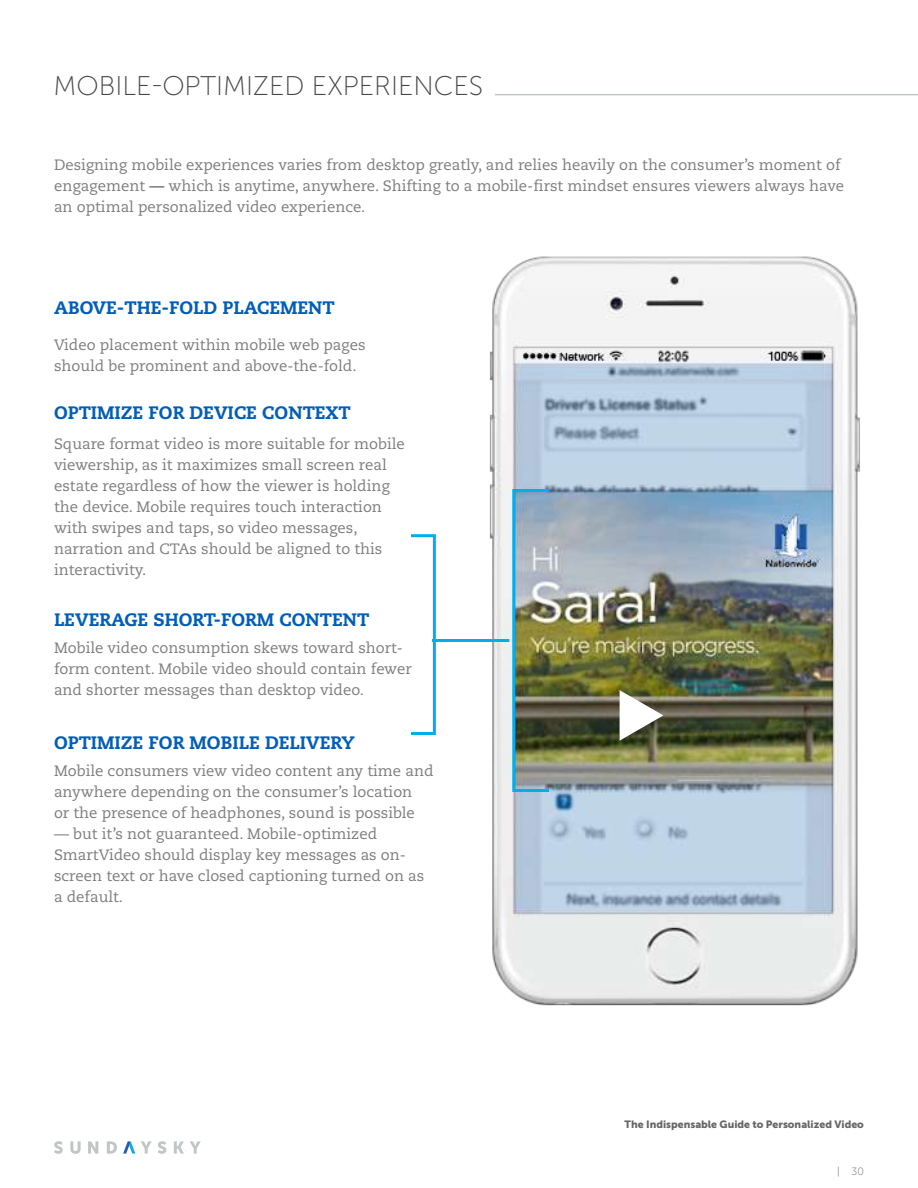
<style>
.page{position:relative;width:918px;height:1188px;background:#fff}
.page>*{position:absolute;margin:0;border:0;box-sizing:border-box;transform-origin:0 0}
.t1{font:27px "Museo Sans 100";color:#464547}
.t2{font:800 18px "Caecilia";color:#005eb8}
.t3{font:15px/21px "Caecilia";color:#7d7d7e}
.t4{font:10.5px "Museo Sans 900";color:#666}
.t5{font:10.5px "Museo Sans 100";color:#666}
.s1{color:#474746}
</style>
<div class="page">
<svg style="left:54px;top:1141px;width:9px;height:13px"></svg>
<svg style="left:70px;top:1141px;width:11px;height:13px"></svg>
<svg style="left:88px;top:1141px;width:10px;height:13px"></svg>
<svg style="left:107px;top:1141px;width:10px;height:13px"></svg>
<svg style="left:141px;top:1141px;width:11px;height:13px"></svg>
<svg style="left:190px;top:1141px;width:11px;height:13px"></svg>
<svg style="left:158px;top:1141px;width:8px;height:13px"></svg>
<svg style="left:174px;top:1141px;width:10px;height:13px"></svg>
<svg style="left:123px;top:1141px;width:12px;height:13px"></svg>
<hr style="left:495px;top:94px;width:423px;height:1px;background:#c1c6c8">
<img style="left:489px;top:256px;width:371px;height:750px">
<svg style="left:620px;top:690px;width:43px;height:51px"></svg>
<div style="left:410px;top:534px;width:26px;height:201px;border:3px solid #00aeef"></div>
<div style="left:512px;top:489px;width:38px;height:303px;border:3px solid #00aeef"></div>
<hr style="left:432px;top:639px;width:77px;height:3px;background:#00aeef">
<h1 class="t1" style="left:54px;top:72px;width:431px">MOBILE-OPTIMIZED EXPERIENCES</h1>
<p class="t3" style="left:54px;top:155px;width:792px">Designing mobile experiences varies from desktop greatly, and relies heavily on the consumer’s moment of engagement <span class="s1">—</span> which is anytime, anywhere. Shifting to a mobile-first mindset ensures viewers always have an optimal personalized video experience.</p>
<p class="t2" style="left:54px;top:297px;width:282px">ABOVE-THE-FOLD PLACEMENT</p>
<p class="t3" style="left:54px;top:335px;width:313px">Video placement within mobile web pages should be prominent and above-the-fold.</p>
<p class="t2" style="left:54px;top:402px;width:298px">OPTIMIZE FOR DEVICE CONTEXT</p>
<p class="t3" style="left:54px;top:434px;width:352px">Square format video is more suitable for mobile viewership, as it maximizes small screen real estate regardless of how the viewer is holding the device. Mobile requires touch interaction with swipes and taps, so video messages, narration and CTAs should be aligned to this interactivity.</p>
<p class="t2" style="left:54px;top:609px;width:317px">LEVERAGE SHORT-FORM CONTENT</p>
<p class="t3" style="left:54px;top:638px;width:359px">Mobile video consumption skews toward short&shy;form content. Mobile video should contain fewer and shorter messages than desktop video.</p>
<p class="t2" style="left:54px;top:732px;width:302px">OPTIMIZE FOR MOBILE DELIVERY</p>
<p class="t3" style="left:54px;top:761px;width:381px">Mobile consumers view video content any time and anywhere depending on the consumer’s location<br>or the presence of headphones, sound is possible</p>
<p class="t3" style="left:54px;top:824px;width:372px">— but it’s not guaranteed. Mobile-optimized SmartVideo should display key messages as on&shy;screen text or have closed captioning turned on as a default.</p>
<p class="t4" style="left:625px;top:1119px;width:241px">The Indispensable Guide to Personalized Video</p>
<p class="t5" style="left:837px;top:1165px;width:28px">| 30</p>
</div>
